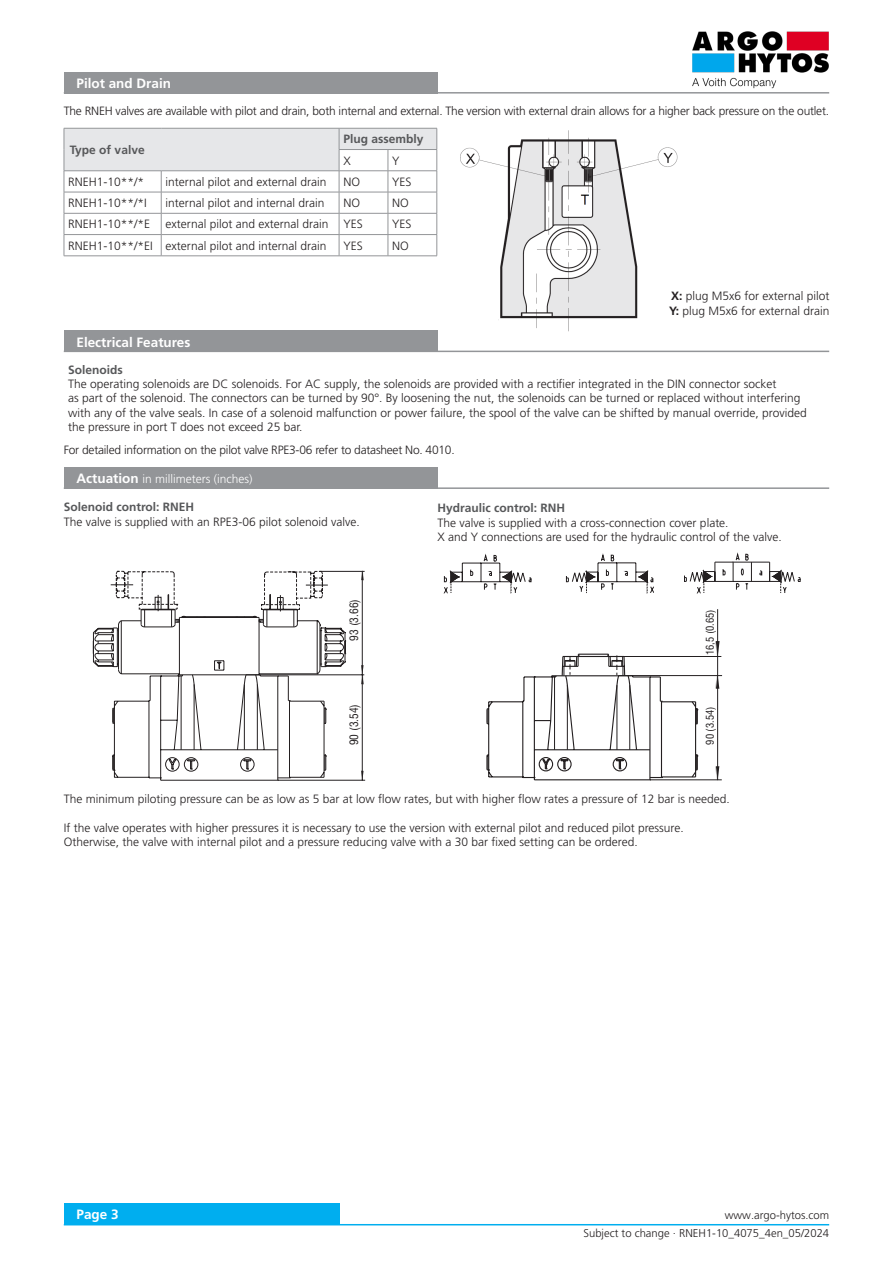
<style>
.page{position:relative;width:893px;height:1263px;background:#fff}
.page>*{position:absolute;margin:0;border:0;box-sizing:border-box;transform-origin:0 0}
._03_Headline_white{font:700 13.5px "Frutiger LT Pro";color:#fff}
._06_Text{font:300 12px "Frutiger LT Pro";color:#231f20}
._06_Text-2{font:300 12px "Frutiger LT Pro";letter-spacing:-.02em;color:#231f20}
.t1{font:700 12px "Frutiger LT Pro";color:#57585a}
._03_Headline_white-2{font:300 12px "Frutiger LT Pro";color:#fff}
.t2{font:condensed 11.4px "Swiss 721 BTCE";color:#231f20}
.t3{font:300 11.25px "Frutiger LT Pro";color:#231f20}
.t4{font:condensed 10.5px "Swiss 721 BTCE";color:#231f20}
.s1{font-weight:700}
.s2{font-weight:700;font-size:13.5px}
</style>
<div class="page">
<img style="left:692px;top:31px;width:137px;height:57px">
<hr style="left:246px;top:674px;width:118px;height:1px;background:#231f20">
<hr style="left:278px;top:780px;width:86px;height:1px;background:#231f20">
<hr style="left:362px;top:571px;width:1px;height:209px;background:#231f20">
<svg style="left:361px;top:771px;width:4px;height:10px"></svg>
<svg style="left:94px;top:627px;width:252px;height:154px"></svg>
<svg style="left:113px;top:755px;width:2px;height:15px"></svg>
<svg style="left:113px;top:708px;width:1px;height:15px"></svg>
<hr style="left:181px;top:676px;width:1px;height:74px;background:#231f20">
<hr style="left:194px;top:684px;width:1px;height:66px;background:#231f20">
<hr style="left:244px;top:684px;width:1px;height:66px;background:#231f20">
<svg style="left:325px;top:708px;width:1px;height:15px"></svg>
<svg style="left:325px;top:755px;width:1px;height:15px"></svg>
<svg style="left:111px;top:570px;width:217px;height:57px"></svg>
<hr style="left:320px;top:571px;width:45px;height:1px;background:#231f20">
<svg style="left:361px;top:571px;width:3px;height:9px"></svg>
<svg style="left:361px;top:665px;width:3px;height:19px"></svg>
<hr style="left:650px;top:779px;width:71px;height:1px;background:#231f20">
<hr style="left:717px;top:609px;width:1px;height:170px;background:#231f20">
<svg style="left:716px;top:766px;width:6px;height:14px"></svg>
<hr style="left:617px;top:656px;width:104px;height:1px;background:#231f20">
<svg style="left:716px;top:675px;width:6px;height:14px"></svg>
<hr style="left:618px;top:675px;width:103px;height:1px;background:#231f20">
<svg style="left:716px;top:641px;width:4px;height:15px"></svg>
<svg style="left:486px;top:653px;width:213px;height:128px"></svg>
<svg style="left:444px;top:554px;width:210px;height:39px"></svg>
<svg style="left:684px;top:553px;width:117px;height:40px"></svg>
<img style="left:460px;top:130px;width:218px;height:202px">
<hr style="left:64px;top:1224px;width:765px;height:1px;background:#00aeef">
<div style="left:64px;top:1203px;width:276px;height:22px;background:#00aeef"></div>
<div style="left:64px;top:72px;width:373px;height:22px;background:#939598"></div>
<hr style="left:64px;top:92px;width:765px;height:2px;background:#939598">
<div style="left:64px;top:331px;width:373px;height:21px;background:#939598"></div>
<hr style="left:64px;top:351px;width:765px;height:1px;background:#939598">
<div style="left:64px;top:467px;width:373px;height:21px;background:#939598"></div>
<hr style="left:64px;top:487px;width:765px;height:2px;background:#939598">
<svg style="left:64px;top:128px;width:374px;height:128px"></svg>
<hr style="left:64px;top:256px;width:97px;height:1px;background:#939598">
<hr style="left:161px;top:256px;width:178px;height:1px;background:#939598">
<hr style="left:339px;top:256px;width:49px;height:1px;background:#939598">
<hr style="left:388px;top:256px;width:49px;height:1px;background:#939598">
<p class="_03_Headline_white" style="left:77px;top:75px;width:96px">Pilot and Drain</p>
<p class="_06_Text-2" style="left:64px;top:104px;width:767px">The RNEH valves are available with pilot and drain, both internal and external. The version with external drain allows for a higher back pressure on the outlet.</p>
<p class="t1" style="left:70px;top:143px;width:76px">Type of valve</p>
<p class="t1" style="left:343px;top:132px;width:82px">Plug assembly</p>
<p class="_06_Text" style="left:343px;top:154px;width:9px">X</p>
<p class="_06_Text" style="left:392px;top:154px;width:9px">Y</p>
<p class="_06_Text" style="left:68px;top:175px;width:78px">RNEH1-10**/*</p>
<p class="_06_Text" style="left:165px;top:175px;width:163px">internal pilot and external drain</p>
<p class="_06_Text" style="left:343px;top:175px;width:18px">NO</p>
<p class="_06_Text" style="left:392px;top:175px;width:21px">YES</p>
<p class="_06_Text" style="left:68px;top:196px;width:80px">RNEH1-10**/*I</p>
<p class="_06_Text" style="left:165px;top:196px;width:161px">internal pilot and internal drain</p>
<p class="_06_Text" style="left:343px;top:196px;width:18px">NO</p>
<p class="_06_Text" style="left:392px;top:196px;width:18px">NO</p>
<p class="_06_Text" style="left:68px;top:217px;width:84px">RNEH1-10**/*E</p>
<p class="_06_Text" style="left:165px;top:217px;width:165px">external pilot and external drain</p>
<p class="_06_Text" style="left:343px;top:217px;width:21px">YES</p>
<p class="_06_Text" style="left:392px;top:217px;width:21px">YES</p>
<p class="_06_Text" style="left:68px;top:239px;width:86px">RNEH1-10**/*EI</p>
<p class="_06_Text" style="left:165px;top:239px;width:163px">external pilot and internal drain</p>
<p class="_06_Text" style="left:343px;top:239px;width:21px">YES</p>
<p class="_06_Text" style="left:392px;top:239px;width:18px">NO</p>
<p class="_06_Text" style="left:671px;top:289px;width:160px"><span class="s1">X:</span> plug M5x6 for external pilot</p>
<p class="_06_Text" style="left:669px;top:303px;width:162px"><span class="s1">Y:</span> plug M5x6 for external drain</p>
<p class="_03_Headline_white" style="left:77px;top:334px;width:115px">Electrical Features</p>
<p class="t1" style="left:68px;top:362px;width:56px">Solenoids</p>
<p class="_06_Text" style="left:68px;top:377px;width:710px">The operating solenoids are DC solenoids. For AC supply, the solenoids are provided with a rectifier integrated in the DIN connector socket</p>
<p class="_06_Text" style="left:68px;top:391px;width:734px">as part of the solenoid. The connectors can be turned by 90°. By loosening the nut, the solenoids can be turned or replaced without interfering</p>
<p class="_06_Text" style="left:68px;top:406px;width:740px">with any of the valve seals. In case of a solenoid malfunction or power failure, the spool of the valve can be shifted by manual override, provided</p>
<p class="_06_Text" style="left:68px;top:420px;width:236px">the pressure in port T does not exceed 25 bar.</p>
<p class="_06_Text-2" style="left:64px;top:442px;width:392px">For detailed information on the pilot valve RPE3-06 refer to datasheet No. 4010.</p>
<p class="_03_Headline_white-2" style="left:77px;top:471px;width:177px"><span class="s2">Actuation</span> in millimeters (inches)</p>
<p class="t1" style="left:64px;top:500px;width:132px">Solenoid control: RNEH</p>
<p class="_06_Text" style="left:64px;top:515px;width:298px">The valve is supplied with an RPE3-06 pilot solenoid valve.</p>
<p class="t1" style="left:437px;top:500px;width:129px">Hydraulic control: RNH</p>
<p class="_06_Text" style="left:437px;top:515px;width:293px">The valve is supplied with a cross-connection cover plate.</p>
<p class="_06_Text" style="left:437px;top:530px;width:346px">X and Y connections are used for the hydraulic control of the valve.</p>
<p class="t2" style="left:346px;top:640px;width:43px;rotate:-90deg">93 (3.66)</p>
<p class="t2" style="left:346px;top:745px;width:43px;rotate:-90deg">90 (3.54)</p>
<p class="t4" style="left:703px;top:634px;width:27px;rotate:-90deg">(. )</p>
<p class="t4" style="left:703px;top:655px;width:44px;rotate:-90deg">16,5 0 65</p>
<p class="t4" style="left:703px;top:744px;width:40px;rotate:-90deg">90 (. )</p>
<p class="t4" style="left:703px;top:728px;width:20px;rotate:-90deg">3 54</p>
<p class="_06_Text" style="left:64px;top:792px;width:667px">The minimum piloting pressure can be as low as 5 bar at low flow rates, but with higher flow rates a pressure of 12 bar is needed.</p>
<p class="_06_Text" style="left:64px;top:821px;width:621px">If the valve operates with higher pressures it is necessary to use the version with external pilot and reduced pilot pressure.</p>
<p class="_06_Text" style="left:64px;top:835px;width:575px">Otherwise, the valve with internal pilot and a pressure reducing valve with a 30 bar fixed setting can be ordered.</p>
<p class="_03_Headline_white" style="left:77px;top:1206px;width:44px">Page 3</p>
<p class="t3" style="left:725px;top:1209px;width:106px">www.argo-hytos.com</p>
<p class="t3" style="left:583px;top:1226px;width:247px">Subject to change · RNEH1-10_4075_4en_05/2024</p>
</div>
